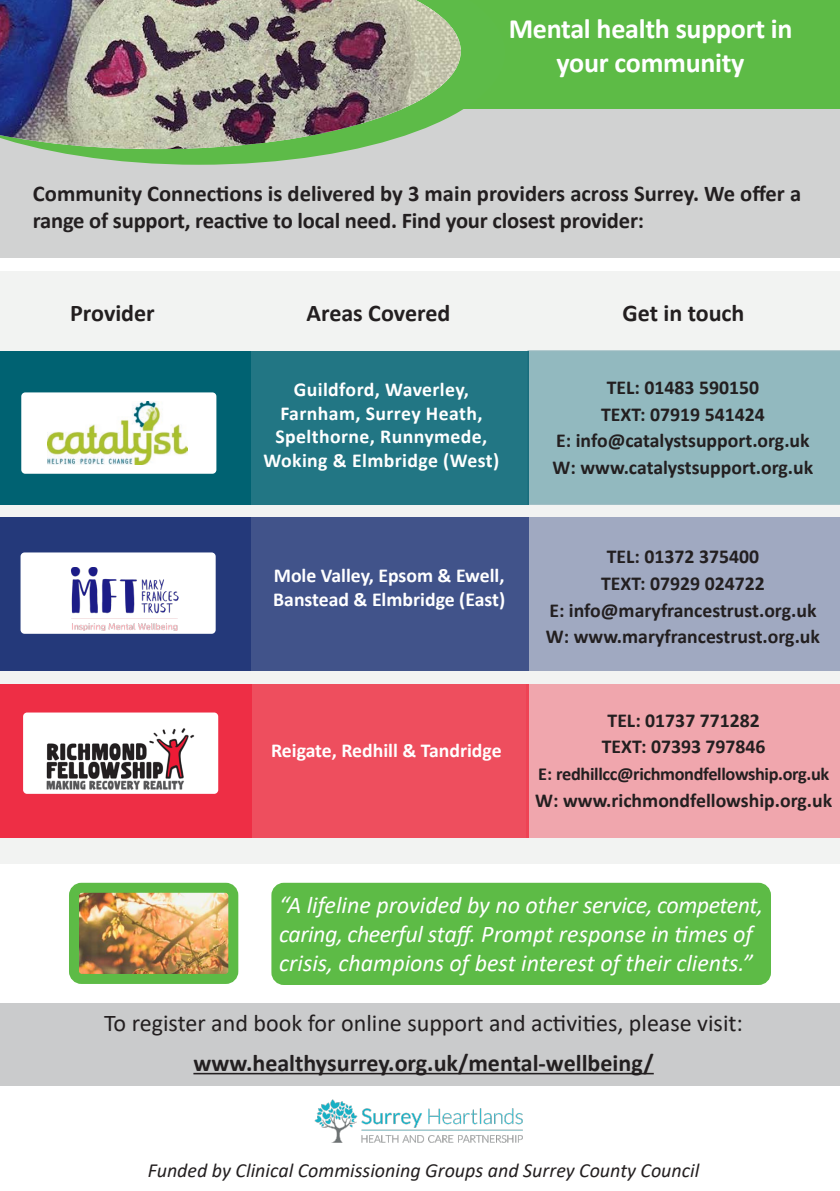
<style>
.page{position:relative;width:840px;height:1191px;background:#fff}
.page>*{position:absolute;margin:0;border:0;box-sizing:border-box;transform-origin:0 0}
.t1{font:700 28px/33.6px "Calibri";letter-spacing:-.01em;color:#fff;text-align:center}
.t2{font:italic 24px/28.8px "Calibri";color:#fff}
.t3{font:700 24px "Calibri";color:#231f20}
.t4{font:24px "Calibri";color:#231f20}
.t5{font:700 22.6px/27px "Calibri";letter-spacing:-.01em;color:#231f20}
.t6{font:italic 20px "Calibri";color:#231f20}
.t7{font:700 19.8px "Calibri";color:#231f20}
.t8{font:700 19.8px/23.6px "Calibri";letter-spacing:.02em;color:#fff;text-align:center}
.t9{font:700 19.8px/23.6px "Calibri";color:#fff}
.t10{font:700 18.4px "Calibri";letter-spacing:-.02em;color:#231f20}
</style>
<div class="page">
<div style="left:0;top:1003px;width:839px;height:83px;background:#cacbcc"></div>
<div style="left:0;top:271px;width:839px;height:593px;background:#f2f3f2"></div>
<div style="left:0;top:351px;width:250px;height:153px;background:#006272"></div>
<div style="left:0;top:517px;width:251px;height:153px;background:#24397a"></div>
<div style="left:251px;top:517px;width:277px;height:153px;background:#41538a"></div>
<div style="left:251px;top:684px;width:277px;height:153px;background:#ee4e5e"></div>
<div style="left:250px;top:351px;width:278px;height:153px;background:#227684"></div>
<div style="left:527px;top:350px;width:312px;height:155px;background:#92b9bf"></div>
<div style="left:528px;top:517px;width:311px;height:153px;background:#a0a9c1"></div>
<div style="left:526px;top:684px;width:313px;height:153px;background:#f0a6ad"></div>
<div style="left:0;top:684px;width:252px;height:153px;background:#ee2e45"></div>
<div style="left:21px;top:552px;width:194px;height:82px;background:#fff;border-radius:4px"></div>
<div style="left:21px;top:392px;width:195px;height:82px;background:#fff;border-radius:4px"></div>
<div style="left:23px;top:712px;width:195px;height:82px;background:#fff;border-radius:4px"></div>
<img style="left:70px;top:567px;width:109px;height:64px">
<img style="left:47px;top:728px;width:147px;height:62px">
<img style="left:47px;top:401px;width:140px;height:64px">
<div style="left:0;top:92px;width:839px;height:166px;background:#d1d2d2"></div>
<div style="left:408px;top:0;width:431px;height:108px;background:#5dbb46"></div>
<svg style="left:42px;top:45px;width:463px;height:120px"></svg>
<img style="left:0;top:0;width:460px;height:149px">
<img style="left:80px;top:893px;width:147px;height:80px">
<div style="left:69px;top:882px;width:169px;height:102px;border:10px solid #5dbb46;border-radius:8px"></div>
<div style="left:276px;top:887px;width:489px;height:93px;background:#5dbb46;border-radius:8px"></div>
<div style="left:271px;top:882px;width:499px;height:103px;border:10px solid #5dbb46;border-radius:8px"></div>
<img style="left:314px;top:1099px;width:209px;height:44px">
<hr style="left:193px;top:1072px;width:460px;height:2px;background:#231f20">
<p class="t1" style="left:508px;top:12px;width:285px">Mental health support in your community</p>
<p class="t5" style="left:33px;top:180px;width:769px">Community Connections is delivered by 3 main providers across Surrey. We offer a range of support, reactive to local need. Find your closest provider:</p>
<p class="t3" style="left:70px;top:296px;width:86px">Provider</p>
<p class="t3" style="left:306px;top:296px;width:145px">Areas Covered</p>
<p class="t3" style="left:622px;top:296px;width:123px">Get in touch</p>
<p class="t8" style="left:263px;top:377px;width:237px">Guildford, Waverley,<br>Farnham, Surrey Heath,<br>Spelthorne, Runnymede,<br>Woking &amp; Elmbridge (West)</p>
<p class="t9" style="left:273px;top:564px;width:233px">Mole Valley, Epsom &amp; Ewell,<br>Banstead &amp; Elmbridge (East)</p>
<p class="t9" style="left:271px;top:738px;width:232px">Reigate, Redhill &amp; Tandridge</p>
<p class="t7" style="left:606px;top:373px;width:154px">TEL: 01483 590150</p>
<p class="t7" style="left:600px;top:400px;width:165px">TEXT: 07919 541424</p>
<p class="t7" style="left:556px;top:427px;width:255px">E: info@catalystsupport.org.uk</p>
<p class="t7" style="left:552px;top:453px;width:262px">W: www.catalystsupport.org.uk</p>
<p class="t7" style="left:606px;top:542px;width:154px">TEL: 01372 375400</p>
<p class="t7" style="left:600px;top:569px;width:165px">TEXT: 07929 024722</p>
<p class="t7" style="left:549px;top:596px;width:268px">E: info@maryfrancestrust.org.uk</p>
<p class="t7" style="left:545px;top:623px;width:275px">W: www.maryfrancestrust.org.uk</p>
<p class="t7" style="left:607px;top:706px;width:154px">TEL: 01737 771282</p>
<p class="t7" style="left:601px;top:732px;width:165px">TEXT: 07393 797846</p>
<p class="t10" style="left:538px;top:761px;width:292px">E: redhillcc@richmondfellowship.org.uk</p>
<p class="t7" style="left:535px;top:786px;width:298px">W: www.richmondfellowship.org.uk</p>
<p class="t2" style="left:279px;top:889px;width:485px">“A lifeline provided by no other service, competent, caring, cheerful staff. Prompt response in times of crisis, champions of best interest of their clients.”</p>
<p class="t4" style="left:104px;top:1006px;width:640px">To register and book for online support and activities, please visit:</p>
<p class="t3" style="left:193px;top:1046px;width:461px">www.healthysurrey.org.uk/mental-wellbeing/</p>
<p class="t6" style="left:148px;top:1156px;width:552px">Funded by Clinical Commissioning Groups and Surrey County Council</p>
</div>
